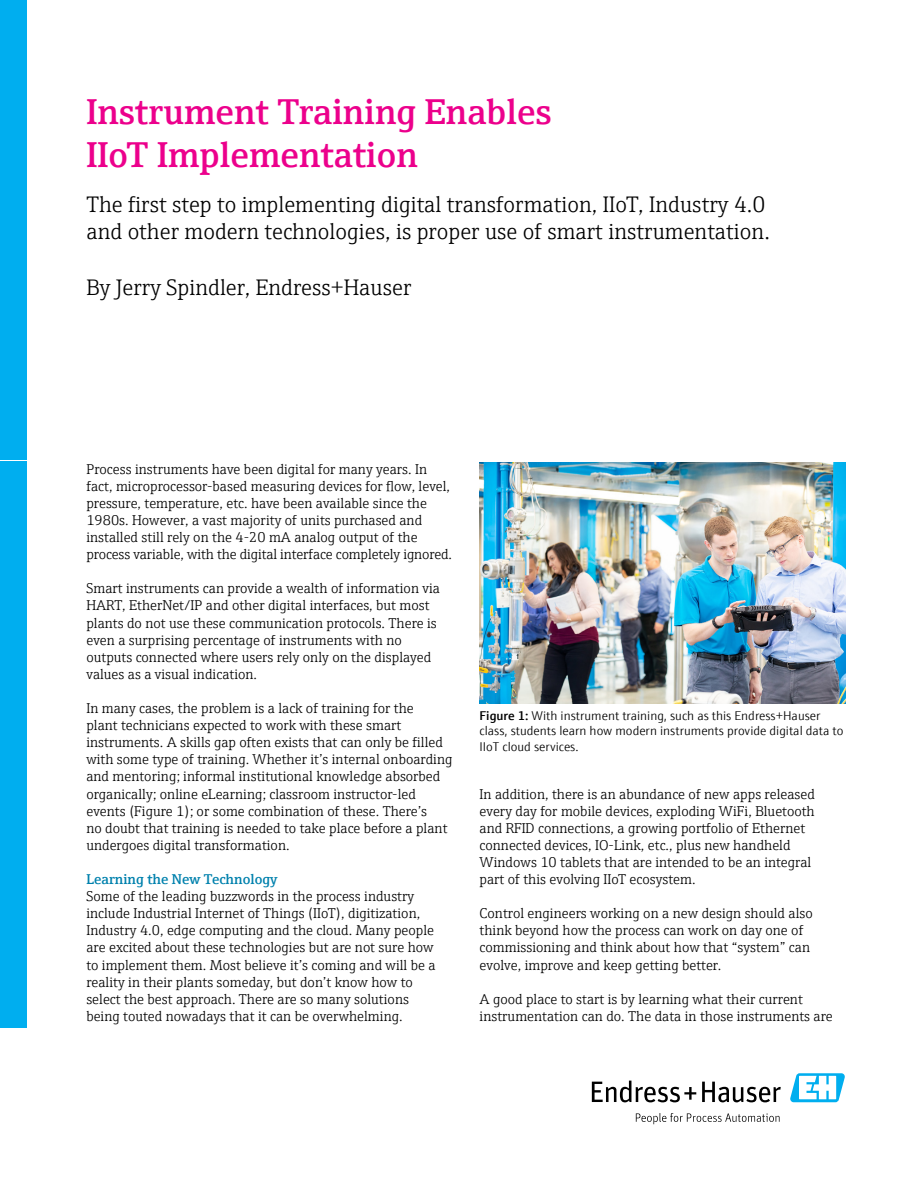
<style>
.page{position:relative;width:918px;height:1188px;background:#fff}
.page>*{position:absolute;margin:0;border:0;box-sizing:border-box;transform-origin:0 0}
.t1{font:600 36px/43.2px "E+H Serif";color:#ec008c}
.t2{font:300 22.5px/27px "E+H Serif";color:#000}
.t3{font:300 14.25px/17.1px "E+H Serif";color:#000}
.t4{font:600 14.25px "E+H Serif";color:#0081ad}
.t5{font:300 12.75px/15.3px "E+H Sans";color:#000}
.s1{font-weight:600}
</style>
<div class="page">
<div style="left:0;top:0;width:26px;height:460px;background:#00aeef"></div>
<div style="left:0;top:462px;width:26px;height:566px;background:#00aeef"></div>
<svg style="left:592px;top:1081px;width:104px;height:21px"></svg>
<svg style="left:702px;top:1082px;width:79px;height:20px"></svg>
<svg style="left:636px;top:1113px;width:144px;height:11px"></svg>
<svg style="left:790px;top:1073px;width:55px;height:29px"></svg>
<img style="left:480px;top:462px;width:366px;height:242px">
<h1 class="t1" style="left:86px;top:87px;width:467px">Instrument Training Enables<br>IIoT Implementation</h1>
<h2 class="t2" style="left:86px;top:189px;width:685px">The first step to implementing digital transformation, IIoT, Industry 4.0 and other modern technologies, is proper use of smart instrumentation.</h2>
<h2 class="t2" style="left:86px;top:272px;width:326px">By Jerry Spindler, Endress+Hauser</h2>
<p class="t3" style="left:86px;top:459px;width:367px">Process instruments have been digital for many years. In fact, microprocessor-based measuring devices for flow, level, pressure, temperature, etc. have been available since the 1980s. However, a vast majority of units purchased and installed still rely on the 4-20 mA analog output of the process variable, with the digital interface completely ignored.</p>
<p class="t3" style="left:86px;top:579px;width:355px">Smart instruments can provide a wealth of information via HART, EtherNet/IP and other digital interfaces, but most plants do not use these communication protocols. There is even a surprising percentage of instruments with no outputs connected where users rely only on the displayed values as a visual indication.</p>
<p class="t3" style="left:86px;top:699px;width:368px">In many cases, the problem is a lack of training for the<br>plant technicians expected to work with these smart instruments. A skills gap often exists that can only be filled with some type of training. Whether it’s internal onboarding and mentoring; informal institutional knowledge absorbed organically; online eLearning; classroom instructor-led events (Figure 1); or some combination of these. There’s<br>no doubt that training is needed to take place before a plant undergoes digital transformation.</p>
<p class="t4" style="left:86px;top:868px;width:192px">Learning the New Technology</p>
<p class="t3" style="left:86px;top:887px;width:351px">Some of the leading buzzwords in the process industry include Industrial Internet of Things (IIoT), digitization, Industry 4.0, edge computing and the cloud. Many people are excited about these technologies but are not sure how to implement them. Most believe it’s coming and will be a reality in their plants someday, but don’t know how to select the best approach. There are so many solutions being touted nowadays that it can be overwhelming.</p>
<p class="t5" style="left:480px;top:707px;width:365px"><span class="s1">Figure 1:</span> With instrument training, such as this Endress+Hauser class, students learn how modern instruments provide digital data to<br>IIoT cloud services.</p>
<p class="t3" style="left:480px;top:784px;width:337px">In addition, there is an abundance of new apps released every day for mobile devices, exploding WiFi, Bluetooth and RFID connections, a growing portfolio of Ethernet connected devices, IO-Link, etc., plus new handheld Windows 10 tablets that are intended to be an integral part of this evolving IIoT ecosystem.</p>
<p class="t3" style="left:480px;top:904px;width:335px">Control engineers working on a new design should also think beyond how the process can work on day one of commissioning and think about how that “system” can evolve, improve and keep getting better.</p>
<p class="t3" style="left:480px;top:989px;width:355px">A good place to start is by learning what their current instrumentation can do. The data in those instruments are</p>
</div>
